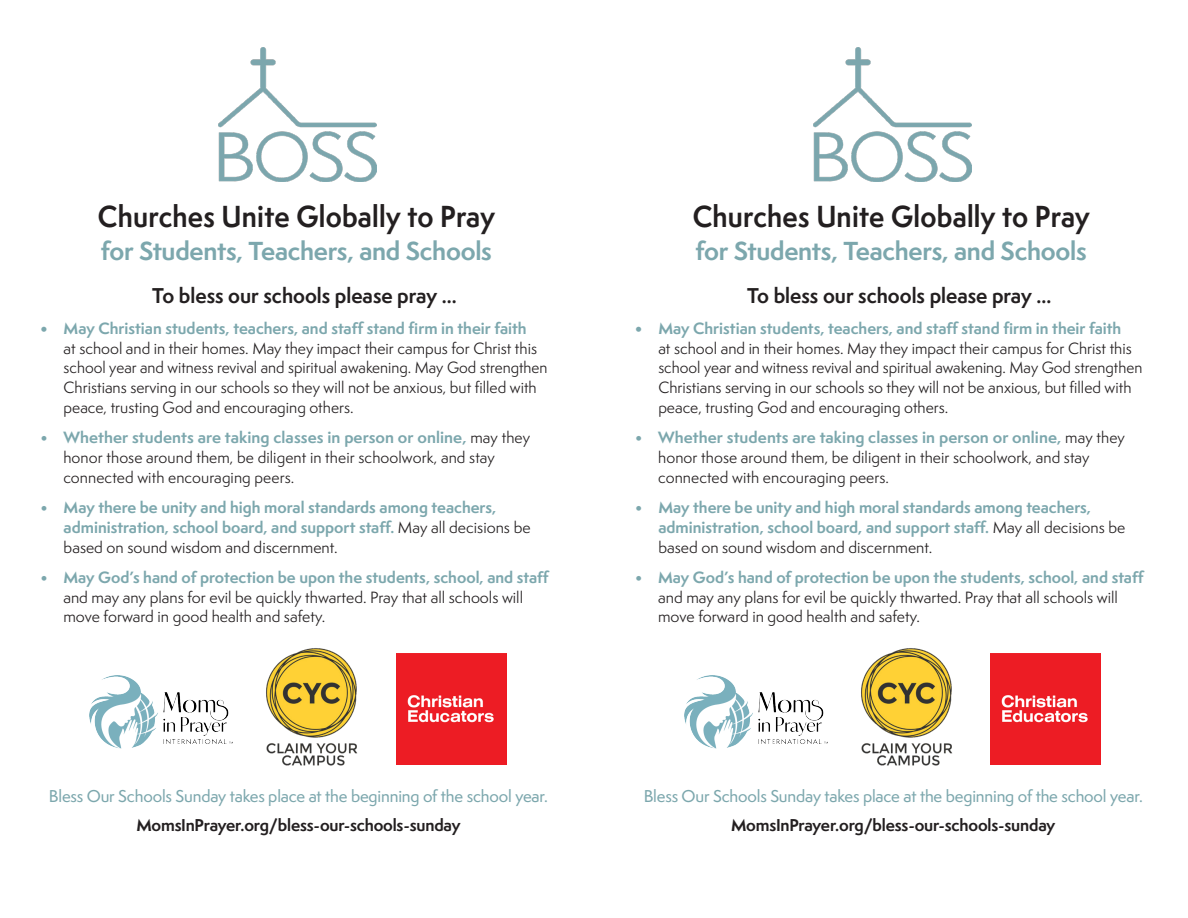
<style>
.page{position:relative;width:1188px;height:918px;background:#fff}
.page>*{position:absolute;margin:0;border:0;box-sizing:border-box;transform-origin:0 0}
.t1{font:700 27.9px "Semplicita Pro";letter-spacing:.01em;color:#231f20;scale:.93 1}
.t2{font:700 24px "Semplicita Pro";letter-spacing:-.01em;color:#7ca7ad}
.t3{font:700 19.65px "Semplicita Pro";color:#231f20}
.t4{font:500 15.75px "Semplicita Pro";letter-spacing:-.01em;color:#7ca7ad}
.t5{font:700 15.75px "Semplicita Pro";letter-spacing:-.01em;color:#231f20}
.t6{font:15px/19.5px "Semplicita Pro";color:#231f20}
.t7{font:700 15px/19.6px "Semplicita Pro";color:#7ca7ad}
.s1{font-weight:700;font-size:15.45px;color:#7ca7ad}
.s2{font-weight:700;color:#7ca7ad}
.s3{font-weight:600;font-size:15.45px;color:#7ca7ad}
.s4{font-weight:600;font-size:15.45px}
.s5{font-weight:400;color:#231f20}
</style>
<div class="page">
<img style="left:219px;top:48px;width:158px;height:133px">
<img style="left:89px;top:676px;width:144px;height:73px">
<img style="left:266px;top:648px;width:92px;height:118px">
<img style="left:396px;top:654px;width:110px;height:110px">
<img style="left:814px;top:48px;width:157px;height:133px">
<img style="left:684px;top:676px;width:143px;height:73px">
<img style="left:861px;top:648px;width:92px;height:118px">
<img style="left:991px;top:654px;width:110px;height:110px">
<p class="t1" style="left:98px;top:196px;width:428px">Churches Unite Globally to Pray</p>
<p class="t2" style="left:101px;top:233px;width:393px">for Students, Teachers, and Schools</p>
<p class="t3" style="left:152px;top:281px;width:306px">To bless our schools please pray …</p>
<p class="t6" style="left:64px;top:319px;width:485px;text-indent:-23px"><span class="s1">•</span> <span class="s2">May Christian students, teachers, and staff stand firm in their faith<br></span>at school and in their homes. May they impact their campus for Christ this school year and witness revival and spiritual awakening. May God strengthen Christians serving in our schools so they will not be anxious, but filled with peace, trusting God and encouraging others.</p>
<p class="t6" style="left:63px;top:428px;width:468px;text-indent:-23px"><span class="s3">•</span> <span class="s2">Whether students are taking classes in person or online,</span> may they honor those around them, be diligent in their schoolwork, and stay connected with encouraging peers.</p>
<p class="t7" style="left:64px;top:497px;width:469px;text-indent:-23px"><span class="s4">•</span> May there be unity and high moral standards among teachers, administration, school board, and support staff. <span class="s5">May all decisions be based on sound wisdom and discernment.</span></p>
<p class="t6" style="left:63px;top:567px;width:488px;text-indent:-23px"><span class="s3">•</span> <span class="s2">May God’s hand of protection be upon the students, school, and staff </span>and may any plans for evil be quickly thwarted. Pray that all schools will move forward in good health and safety.</p>
<p class="t4" style="left:49px;top:785px;width:501px">Bless Our Schools Sunday takes place at the beginning of the school year.</p>
<p class="t5" style="left:136px;top:813px;width:326px">MomsInPrayer.org/bless-our-schools-sunday</p>
<p class="t1" style="left:693px;top:196px;width:428px">Churches Unite Globally to Pray</p>
<p class="t2" style="left:696px;top:233px;width:393px">for Students, Teachers, and Schools</p>
<p class="t3" style="left:747px;top:281px;width:306px">To bless our schools please pray …</p>
<p class="t6" style="left:658px;top:319px;width:485px;text-indent:-23px"><span class="s1">•</span> <span class="s2">May Christian students, teachers, and staff stand firm in their faith<br></span>at school and in their homes. May they impact their campus for Christ this school year and witness revival and spiritual awakening. May God strengthen Christians serving in our schools so they will not be anxious, but filled with peace, trusting God and encouraging others.</p>
<p class="t6" style="left:658px;top:428px;width:468px;text-indent:-23px"><span class="s3">•</span> <span class="s2">Whether students are taking classes in person or online,</span> may they honor those around them, be diligent in their schoolwork, and stay connected with encouraging peers.</p>
<p class="t7" style="left:658px;top:497px;width:469px;text-indent:-23px"><span class="s4">•</span> May there be unity and high moral standards among teachers, administration, school board, and support staff. <span class="s5">May all decisions be based on sound wisdom and discernment.</span></p>
<p class="t6" style="left:658px;top:567px;width:488px;text-indent:-23px"><span class="s3">•</span> <span class="s2">May God’s hand of protection be upon the students, school, and staff </span>and may any plans for evil be quickly thwarted. Pray that all schools will move forward in good health and safety.</p>
<p class="t4" style="left:644px;top:785px;width:501px">Bless Our Schools Sunday takes place at the beginning of the school year.</p>
<p class="t5" style="left:731px;top:813px;width:326px">MomsInPrayer.org/bless-our-schools-sunday</p>
</div>
